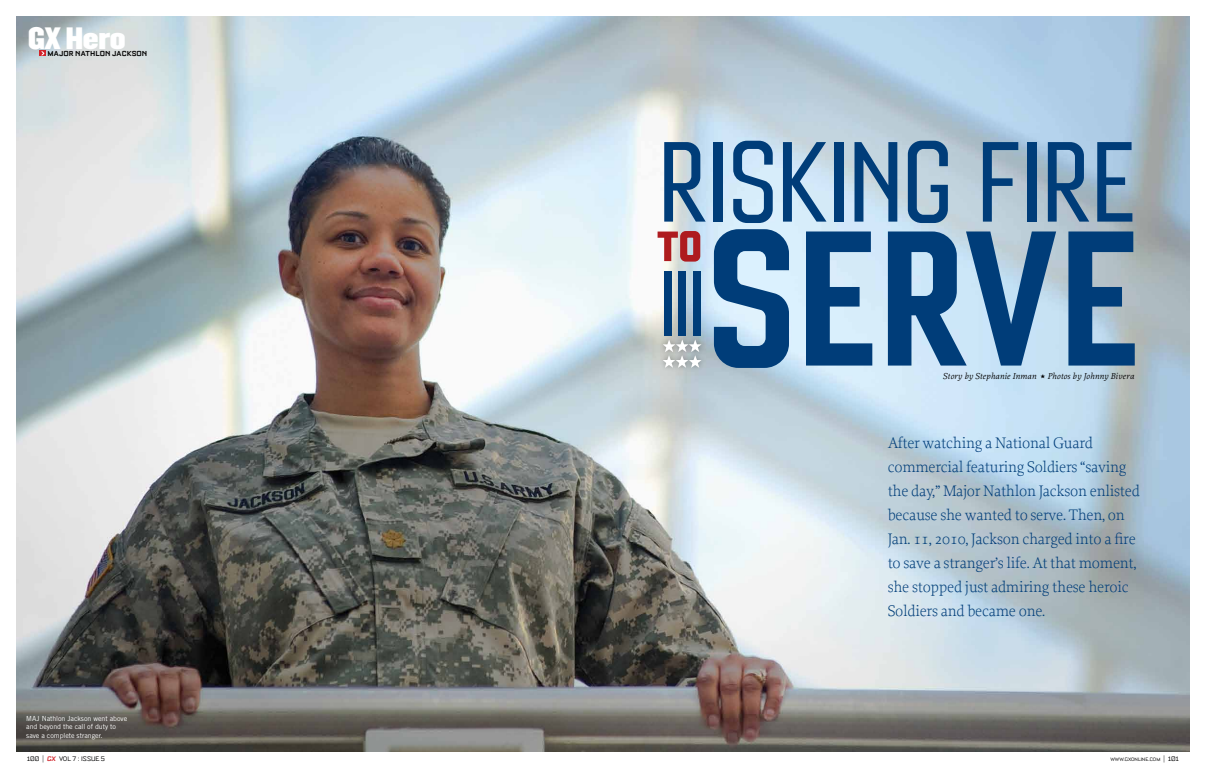
<style>
.page{position:relative;width:1206px;height:783px;background:#fff}
.page>*{position:absolute;margin:0;border:0;box-sizing:border-box;transform-origin:0 0}
.t1{font:700 condensed 236px "Bourgeois";color:#003d79}
.t2{font:condensed 140px "Bourgeois";letter-spacing:-.055em;color:#003d79}
.t3{font:900 condensed 52px "Bourgeois";color:#ae1b1f}
.t4{font:27px "Champion HTF Middleweight";letter-spacing:-.01em;color:#fff}
.t5{font:300 16px/24px "Proforma";letter-spacing:-.015em;color:#003d79}
.t6{font:italic 9px "Proforma";letter-spacing:.02em;color:#000}
.t7{font:700 8.9px "Bourgeois";letter-spacing:.015em;color:#000}
.t8{font:8px "Bourgeois Book Alt";color:#000}
.t9{font:7px/8.5px "Trade Gothic";letter-spacing:-.005em;color:#fff}
.t10{font:6px "Bourgeois Book Alt";color:#000}
.s1{font-family:"Bourgeois Bold Ital Alt";color:#d2232a}
.s2{font-size:8px}
</style>
<div class="page">
<img style="left:16px;top:16px;width:1174px;height:736px">
<div style="left:679px;top:271px;width:7px;height:64px;background:#003d79"></div>
<div style="left:664px;top:271px;width:7px;height:64px;background:#003d79"></div>
<div style="left:683px;top:350px;width:22px;height:21px;background:#b1bdc4"></div>
<div style="left:670px;top:334px;width:22px;height:22px;background:#000;opacity:.3"></div>
<div style="left:683px;top:334px;width:22px;height:22px;background:#000;opacity:.3"></div>
<div style="left:657px;top:350px;width:22px;height:21px;background:#cbcfcc"></div>
<div style="left:670px;top:350px;width:22px;height:21px;background:#bec3c3"></div>
<div style="left:657px;top:334px;width:22px;height:22px;background:#000;opacity:.3"></div>
<svg style="left:663px;top:340px;width:39px;height:28px"></svg>
<div style="left:693px;top:271px;width:7px;height:64px;background:#003d79"></div>
<svg style="left:40px;top:50px;width:6px;height:6px"></svg>
<svg style="left:1041px;top:374px;width:4px;height:5px"></svg>
<h3 class="t4" style="left:28px;top:21px;width:99px">GX Hero</h3>
<p class="t7" style="left:47px;top:49px;width:101px">Major Nathlon Jackson</p>
<p class="t9" style="left:26px;top:714px;width:102px">MAJ Nathlon Jackson went above and beyond the call of duty to save a complete stranger.</p>
<p class="t8" style="left:27px;top:755px;width:80px">100 | <span class="s1">GX</span> VOL 7 : ISSUE 5</p>
<h2 class="t2" style="left:654px;top:113px;width:485px">Risking Fire</h2>
<h3 class="t3" style="left:657px;top:220px;width:48px">to</h3>
<h1 class="t1" style="left:701px;top:180px;width:445px">Serve</h1>
<p class="t6" style="left:943px;top:371px;width:193px">Story by Stephanie Inman Photos by Johnny Bivera</p>
<p class="t5" style="left:888px;top:431px;width:254px">After watching a National Guard commercial featuring Soldiers “saving the day,” Major Nathlon Jackson enlisted because she wanted to serve. Then, on Jan. 11, 2010, Jackson charged into a fire to save a stranger’s life. At that moment, she stopped just admiring these heroic Soldiers and became one.</p>
<p class="t10" style="left:1110px;top:756px;width:70px">WWW.GXONLINE.COM <span class="s2">| 101</span></p>
</div>
